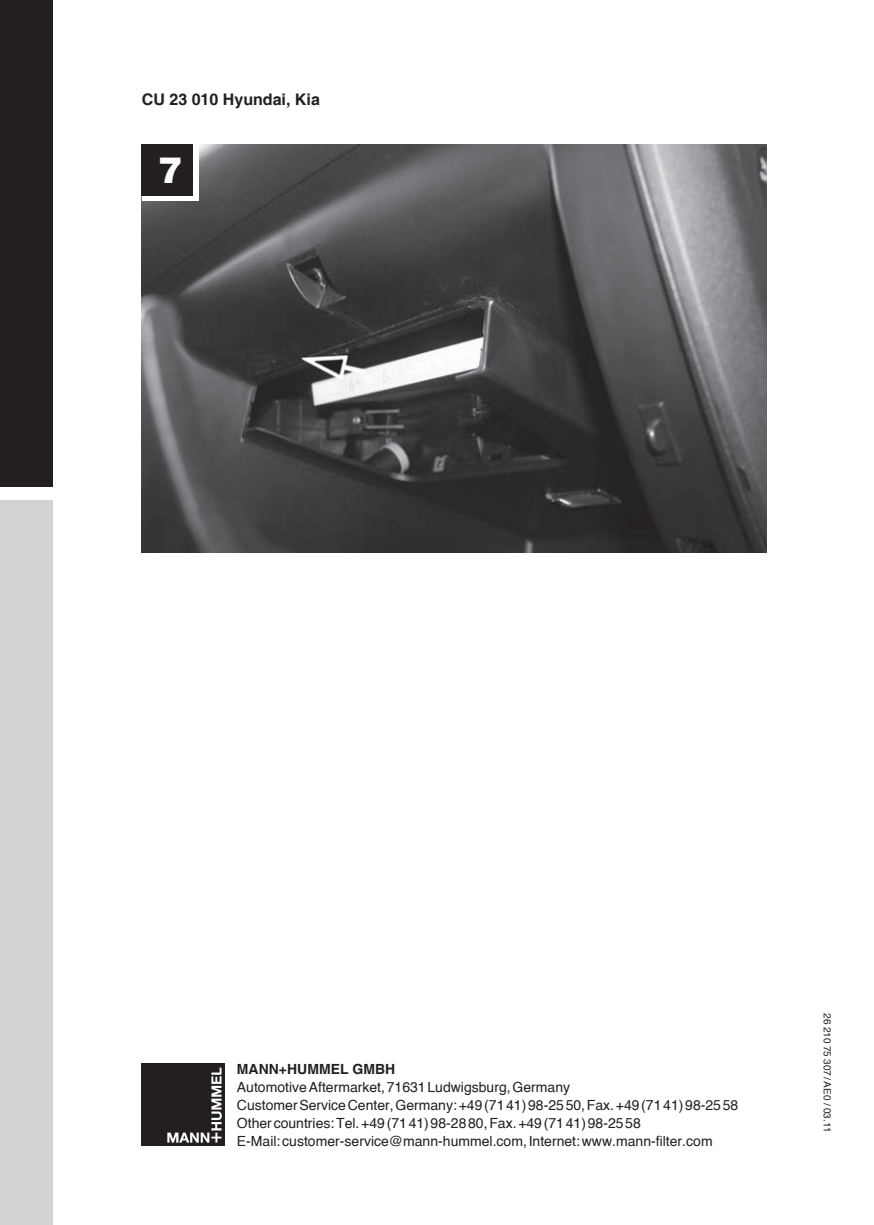
<style>
.page{position:relative;width:874px;height:1225px;background:#fff}
.page>*{position:absolute;margin:0;border:0;box-sizing:border-box;transform-origin:0 0}
.t1{font:900 36px "Helvetica";color:#fcfcfc}
.t2{font:700 16px "Helvetica";color:#231f20}
.t3{font:14px/18px "Helvetica";color:#231f20}
.t4{font:10px "Helvetica";color:#231f20}
.s1{font-weight:700}
</style>
<div class="page">
<img style="left:142px;top:144px;width:623px;height:409px">
<div style="left:141px;top:144px;width:57px;height:57px;background:#fff"></div>
<div style="left:142px;top:144px;width:51px;height:51px;background:#231f20"></div>
<div style="left:0;top:0;width:52px;height:487px;background:#231f20"></div>
<div style="left:0;top:500px;width:52px;height:725px;background:#d1d2d4"></div>
<img style="left:142px;top:1063px;width:82px;height:82px">
<p class="t2" style="left:142px;top:90px;width:179px">CU 23 010 Hyundai, Kia</p>
<p class="t1" style="left:158px;top:147px;width:26px">7</p>
<p class="t3" style="left:237px;top:1059px;width:502px"><span class="s1">MANN+HUMMEL GMBH<br></span>Automotive Aftermarket, 71631 Ludwigsburg, Germany<br>Customer Service Center, Germany: +49 (71 41) 98-25 50, Fax. +49 (71 41) 98-25 58<br>Other countries: Tel. +49 (71 41) 98-28 80, Fax. +49 (71 41) 98-25 58<br>E-Mail: customer-service@mann-hummel.com, Internet: www.mann-filter.com</p>
<p class="t4" style="left:833px;top:1013px;width:121px;rotate:90deg">26 210 75 307 / AE0 / 03.11</p>
</div>
